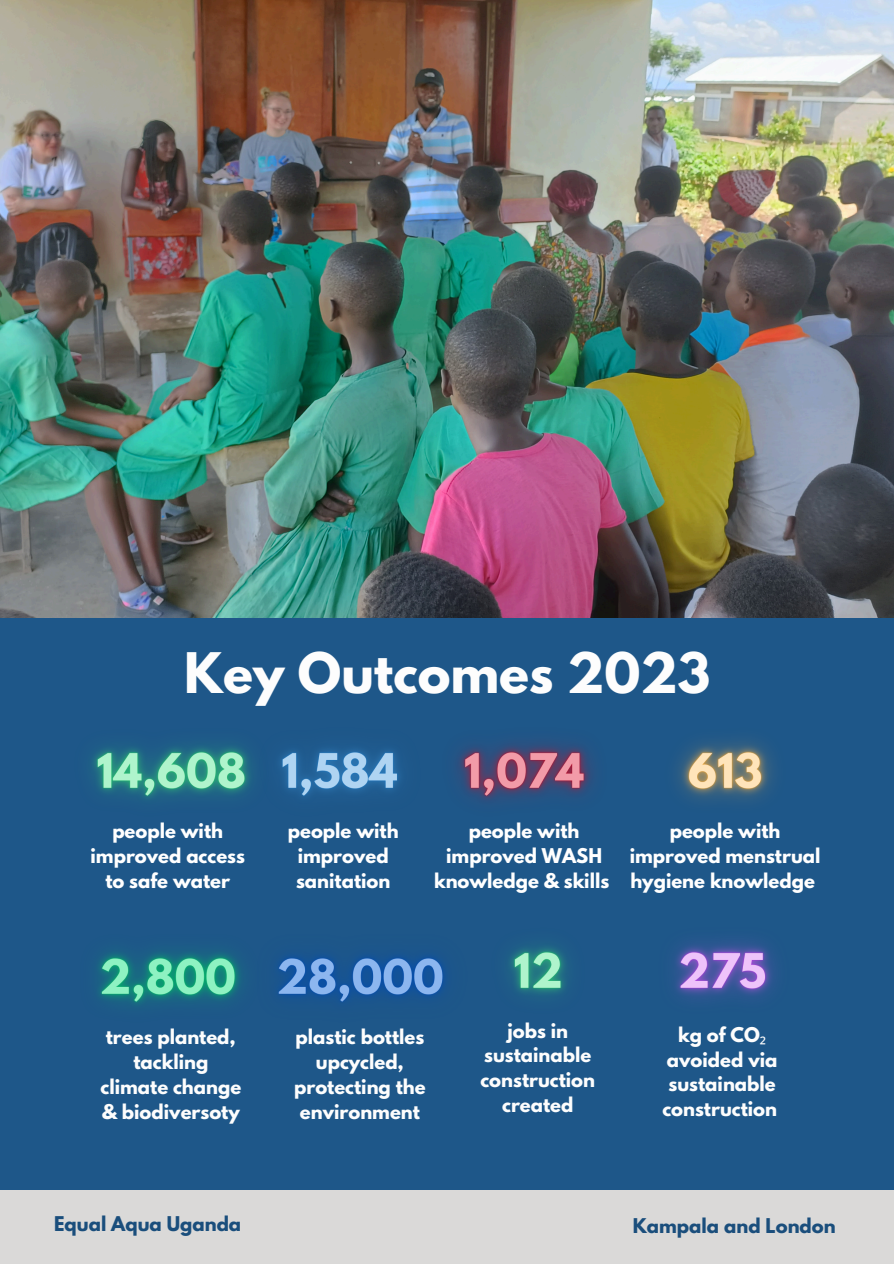
<style>
.page{position:relative;width:894px;height:1264px;background:#fff}
.page>*{position:absolute;margin:0;border:0;box-sizing:border-box;transform-origin:0 0}
.t1{font:700 49.5px "League Spartan";color:#fdfdfd}
.t2{font:700 18px/24.8px "League Spartan";color:#fdfdfd;text-align:center}
.t3{font:700 18px/24.8px "League Spartan";color:#fff;text-align:center}
.t4{font:700 18px "League Spartan";color:#1a4e7c}
.s1{font-family:"Noto Sans";font-weight:400}
</style>
<div class="page">
<div style="left:0;top:595px;width:893px;height:597px;background:#1e5789"></div>
<div style="left:0;top:1190px;width:893px;height:73px;background:#dad9d8"></div>
<img style="left:675px;top:941px;width:99px;height:58px">
<img style="left:508px;top:945px;width:59px;height:51px">
<img style="left:0;top:0;width:893px;height:618px">
<img style="left:91px;top:745px;width:142px;height:55px">
<img style="left:457px;top:742px;width:136px;height:60px">
<img style="left:233px;top:745px;width:168px;height:52px">
<img style="left:678px;top:741px;width:95px;height:59px">
<img style="left:285px;top:955px;width:161px;height:48px">
<img style="left:97px;top:951px;width:188px;height:55px">
<p class="t1" style="left:184px;top:648px;width:527px">Key Outcomes 2023</p>
<p class="t3" style="left:90px;top:820px;width:156px">people with improved access to safe water</p>
<p class="t3" style="left:434px;top:820px;width:177px">people with improved WASH knowledge &amp; skills</p>
<p class="t3" style="left:629px;top:820px;width:192px">people with improved menstrual hygiene knowledge</p>
<p class="t3" style="left:288px;top:820px;width:112px">people with improved sanitation</p>
<p class="t2" style="left:100px;top:1027px;width:142px">trees planted, tackling climate change &amp; biodiversoty</p>
<p class="t2" style="left:294px;top:1027px;width:133px">plastic bottles upcycled, protecting the environment</p>
<p class="t2" style="left:480px;top:1020px;width:116px">jobs in sustainable construction created</p>
<h1 class="t2" style="left:662px;top:1024px;width:116px">kg of CO<span class="s1">₂ </span>avoided via sustainable construction</h1>
<p class="t4" style="left:54px;top:1214px;width:188px">Equal Aqua Uganda</p>
<p class="t4" style="left:632px;top:1216px;width:204px">Kampala and London</p>
</div>
